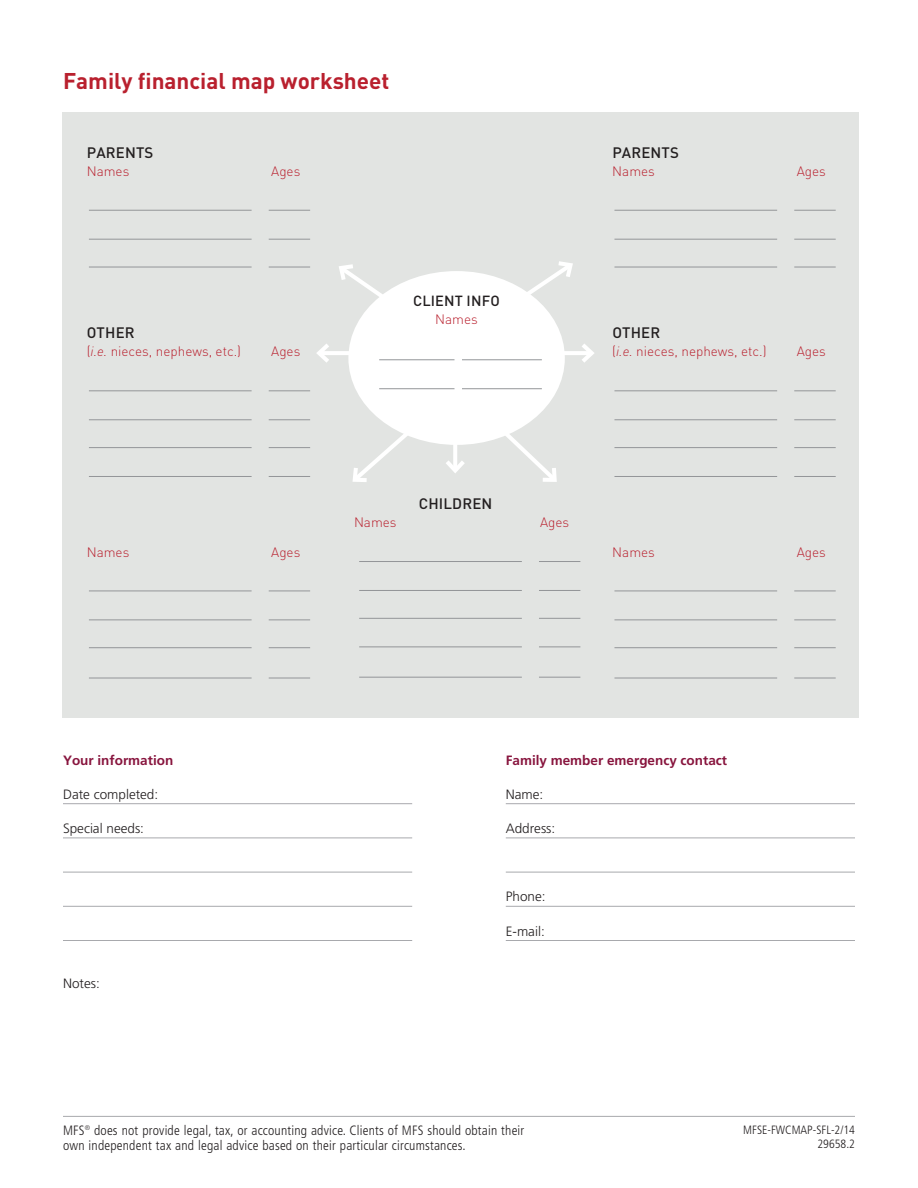
<style>
.page{position:relative;width:918px;height:1188px;background:#fff}
.page>*{position:absolute;margin:0;border:0;box-sizing:border-box;transform-origin:0 0}
.Body_Subhead_B_10_13{font:700 22.5px "DINOT";color:#b9202e}
.Body_Subhead_B_10_13-2{font:500 15px "DINOT";letter-spacing:.01em;color:#231f20}
.Body_Subhead_B_10_13-3{font:500 14.55px "DINOT";letter-spacing:.01em;color:#231f20}
.t1{font:300 condensed 13.5px/15px "Frutiger LT Std";letter-spacing:.015em;color:#231f20}
.Body_Subhead_B_10_13-4{font:300 13.5px "DINOT";color:#b9202e}
.HP_-_FORM{font:300 13.5px "Frutiger LT Std";color:#231f20}
.HP_-_FORM_subhead{font:700 13.5px "Frutiger LT Std";color:#88153e}
.t2{font:300 condensed 12px/13.5px "Frutiger LT Std";color:#231f20;text-align:right}
.s1{font-style:italic}
</style>
<div class="page">
<hr style="left:63px;top:1116px;width:792px;height:1px;background:#a8a9ad">
<hr style="left:63px;top:803px;width:349px;height:1px;background:#a8a9ad">
<hr style="left:63px;top:838px;width:349px;height:1px;background:#a8a9ad">
<hr style="left:63px;top:872px;width:349px;height:1px;background:#a8a9ad">
<hr style="left:63px;top:906px;width:349px;height:1px;background:#a8a9ad">
<hr style="left:63px;top:940px;width:349px;height:1px;background:#a8a9ad">
<hr style="left:506px;top:803px;width:349px;height:1px;background:#a8a9ad">
<hr style="left:506px;top:838px;width:349px;height:1px;background:#a8a9ad">
<hr style="left:506px;top:872px;width:349px;height:1px;background:#a8a9ad">
<hr style="left:506px;top:906px;width:349px;height:1px;background:#a8a9ad">
<hr style="left:506px;top:940px;width:349px;height:1px;background:#a8a9ad">
<div style="left:63px;top:112px;width:796px;height:606px;background:#e2e4e2"></div>
<hr style="left:89px;top:210px;width:163px;height:1px;background:#939598">
<hr style="left:614px;top:210px;width:163px;height:1px;background:#939598">
<hr style="left:89px;top:591px;width:163px;height:1px;background:#939598">
<hr style="left:614px;top:591px;width:163px;height:1px;background:#939598">
<hr style="left:89px;top:390px;width:163px;height:1px;background:#939598">
<hr style="left:614px;top:390px;width:163px;height:1px;background:#939598">
<hr style="left:89px;top:239px;width:163px;height:1px;background:#939598">
<hr style="left:614px;top:239px;width:163px;height:1px;background:#939598">
<hr style="left:89px;top:620px;width:163px;height:1px;background:#939598">
<hr style="left:614px;top:620px;width:163px;height:1px;background:#939598">
<hr style="left:89px;top:419px;width:163px;height:1px;background:#939598">
<hr style="left:614px;top:419px;width:163px;height:1px;background:#939598">
<hr style="left:89px;top:267px;width:163px;height:1px;background:#939598">
<hr style="left:614px;top:267px;width:163px;height:1px;background:#939598">
<hr style="left:89px;top:647px;width:163px;height:1px;background:#939598">
<hr style="left:89px;top:678px;width:163px;height:1px;background:#939598">
<hr style="left:614px;top:647px;width:163px;height:1px;background:#939598">
<hr style="left:614px;top:678px;width:163px;height:1px;background:#939598">
<hr style="left:89px;top:447px;width:163px;height:1px;background:#939598">
<hr style="left:614px;top:447px;width:163px;height:1px;background:#939598">
<hr style="left:89px;top:476px;width:163px;height:1px;background:#939598">
<hr style="left:614px;top:476px;width:163px;height:1px;background:#939598">
<hr style="left:269px;top:210px;width:41px;height:1px;background:#939598">
<hr style="left:794px;top:210px;width:42px;height:1px;background:#939598">
<hr style="left:269px;top:591px;width:41px;height:1px;background:#939598">
<hr style="left:794px;top:591px;width:42px;height:1px;background:#939598">
<hr style="left:269px;top:390px;width:41px;height:1px;background:#939598">
<hr style="left:794px;top:390px;width:42px;height:1px;background:#939598">
<hr style="left:269px;top:239px;width:41px;height:1px;background:#939598">
<hr style="left:794px;top:239px;width:42px;height:1px;background:#939598">
<hr style="left:269px;top:620px;width:41px;height:1px;background:#939598">
<hr style="left:794px;top:620px;width:42px;height:1px;background:#939598">
<hr style="left:269px;top:419px;width:41px;height:1px;background:#939598">
<hr style="left:794px;top:419px;width:42px;height:1px;background:#939598">
<hr style="left:269px;top:267px;width:41px;height:1px;background:#939598">
<hr style="left:794px;top:267px;width:42px;height:1px;background:#939598">
<hr style="left:269px;top:647px;width:41px;height:1px;background:#939598">
<hr style="left:269px;top:678px;width:41px;height:1px;background:#939598">
<hr style="left:794px;top:647px;width:42px;height:1px;background:#939598">
<hr style="left:794px;top:678px;width:42px;height:1px;background:#939598">
<hr style="left:269px;top:447px;width:41px;height:1px;background:#939598">
<hr style="left:794px;top:447px;width:42px;height:1px;background:#939598">
<hr style="left:269px;top:476px;width:41px;height:1px;background:#939598">
<hr style="left:794px;top:476px;width:42px;height:1px;background:#939598">
<svg style="left:316px;top:261px;width:278px;height:102px"></svg>
<div style="left:348px;top:271px;width:217px;height:174px;background:#fff;border-radius:50%"></div>
<hr style="left:359px;top:561px;width:163px;height:1px;background:#939598">
<hr style="left:359px;top:590px;width:163px;height:1px;background:#939598">
<hr style="left:359px;top:618px;width:163px;height:1px;background:#939598">
<hr style="left:359px;top:647px;width:163px;height:1px;background:#939598">
<hr style="left:359px;top:677px;width:163px;height:1px;background:#939598">
<hr style="left:539px;top:561px;width:41px;height:1px;background:#939598">
<hr style="left:539px;top:590px;width:41px;height:1px;background:#939598">
<hr style="left:539px;top:618px;width:41px;height:1px;background:#939598">
<hr style="left:539px;top:647px;width:41px;height:1px;background:#939598">
<hr style="left:539px;top:677px;width:41px;height:1px;background:#939598">
<hr style="left:379px;top:359px;width:163px;height:1px;background:#939598">
<svg style="left:353px;top:384px;width:207px;height:98px"></svg>
<hr style="left:379px;top:388px;width:163px;height:1px;background:#939598">
<div style="left:454px;top:358px;width:8px;height:32px;background:#fff"></div>
<p class="Body_Subhead_B_10_13" style="left:63px;top:66px;width:328px">Family financial map worksheet</p>
<p class="Body_Subhead_B_10_13-2" style="left:87px;top:143px;width:68px">PARENTS</p>
<p class="Body_Subhead_B_10_13-4" style="left:87px;top:163px;width:44px">Names</p>
<p class="Body_Subhead_B_10_13-4" style="left:271px;top:163px;width:31px">Ages</p>
<p class="Body_Subhead_B_10_13-2" style="left:87px;top:323px;width:49px">OTHER</p>
<p class="Body_Subhead_B_10_13-4" style="left:87px;top:343px;width:156px">(<span class="s1">i.e.</span> nieces, nephews, etc.)</p>
<p class="Body_Subhead_B_10_13-4" style="left:271px;top:343px;width:31px">Ages</p>
<p class="Body_Subhead_B_10_13-3" style="left:413px;top:291px;width:88px">CLIENT INFO</p>
<p class="Body_Subhead_B_10_13-4" style="left:435px;top:311px;width:44px">Names</p>
<p class="Body_Subhead_B_10_13-2" style="left:612px;top:143px;width:68px">PARENTS</p>
<p class="Body_Subhead_B_10_13-4" style="left:612px;top:163px;width:44px">Names</p>
<p class="Body_Subhead_B_10_13-4" style="left:797px;top:163px;width:31px">Ages</p>
<p class="Body_Subhead_B_10_13-2" style="left:612px;top:323px;width:49px">OTHER</p>
<p class="Body_Subhead_B_10_13-4" style="left:612px;top:343px;width:156px">(<span class="s1">i.e.</span> nieces, nephews, etc.)</p>
<p class="Body_Subhead_B_10_13-4" style="left:797px;top:343px;width:31px">Ages</p>
<p class="Body_Subhead_B_10_13-2" style="left:419px;top:494px;width:75px">CHILDREN</p>
<p class="Body_Subhead_B_10_13-4" style="left:354px;top:514px;width:44px">Names</p>
<p class="Body_Subhead_B_10_13-4" style="left:540px;top:514px;width:31px">Ages</p>
<p class="Body_Subhead_B_10_13-4" style="left:87px;top:543px;width:44px">Names</p>
<p class="Body_Subhead_B_10_13-4" style="left:271px;top:543px;width:31px">Ages</p>
<p class="Body_Subhead_B_10_13-4" style="left:612px;top:543px;width:44px">Names</p>
<p class="Body_Subhead_B_10_13-4" style="left:797px;top:543px;width:31px">Ages</p>
<p class="HP_-_FORM_subhead" style="left:63px;top:752px;width:112px">Your information</p>
<p class="HP_-_FORM" style="left:63px;top:787px;width:97px">Date completed:</p>
<p class="HP_-_FORM" style="left:63px;top:821px;width:83px">Special needs:</p>
<p class="HP_-_FORM" style="left:63px;top:976px;width:38px">Notes:</p>
<p class="HP_-_FORM_subhead" style="left:506px;top:752px;width:223px">Family member emergency contact</p>
<p class="HP_-_FORM" style="left:506px;top:787px;width:39px">Name:</p>
<p class="HP_-_FORM" style="left:506px;top:821px;width:51px">Address:</p>
<p class="HP_-_FORM" style="left:506px;top:889px;width:41px">Phone:</p>
<p class="HP_-_FORM" style="left:506px;top:923px;width:40px">E-mail:</p>
<p class="t1" style="left:63px;top:1123px;width:463px">MFS<sup>®</sup> does not provide legal, tax, or accounting advice. Clients of MFS should obtain their own independent tax and legal advice based on their particular circumstances.</p>
<p class="t2" style="left:743px;top:1123px;width:113px">MFSE-FWCMAP-SFL-2/14<br>29658.2</p>
</div>
